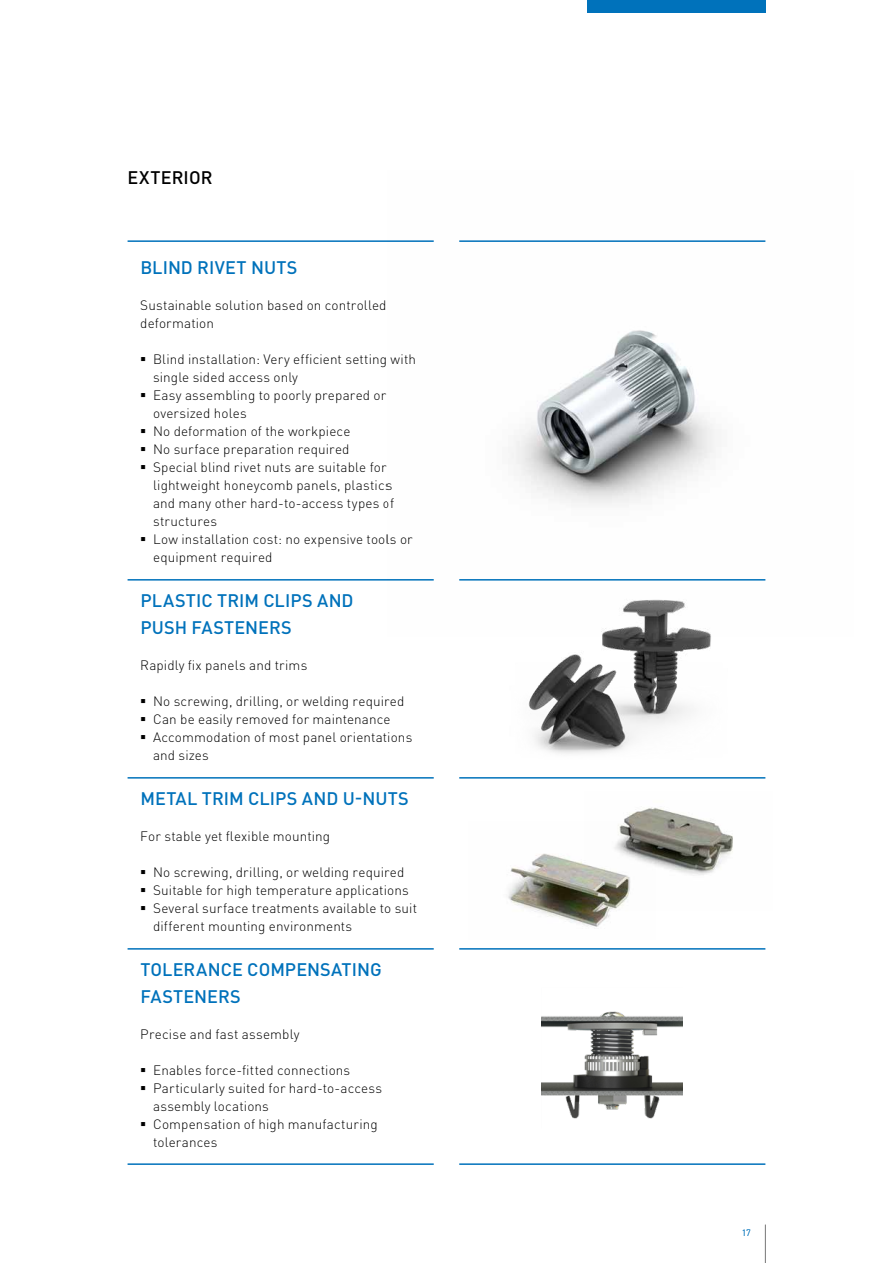
<style>
.page{position:relative;width:893px;height:1263px;background:#fff}
.page>*{position:absolute;margin:0;border:0;box-sizing:border-box;transform-origin:0 0}
.t1{font:500 18px/27px "DINOT";letter-spacing:.005em;color:#0072bb}
.t2{font:500 18px "DINOT";letter-spacing:.005em;color:#000}
.t3{font:300 13.5px/18px "DINOT";letter-spacing:.01em;color:#000}
.t4{font:300 9px "DINOT";color:#0072bb}
</style>
<div class="page">
<div style="left:587px;top:0;width:178px;height:13px;background:#0072bb"></div>
<hr style="left:765px;top:1225px;width:1px;height:38px;background:#878787">
<hr style="left:128px;top:240px;width:306px;height:2px;background:#0072bb">
<hr style="left:128px;top:579px;width:306px;height:2px;background:#0072bb">
<hr style="left:128px;top:777px;width:306px;height:2px;background:#0072bb">
<hr style="left:459px;top:777px;width:306px;height:2px;background:#0072bb">
<hr style="left:128px;top:948px;width:306px;height:2px;background:#0072bb">
<hr style="left:128px;top:1163px;width:306px;height:2px;background:#0072bb">
<hr style="left:459px;top:948px;width:306px;height:2px;background:#0072bb">
<hr style="left:459px;top:1163px;width:306px;height:2px;background:#0072bb">
<img style="left:387px;top:240px;width:379px;height:341px">
<img style="left:542px;top:1011px;width:141px;height:108px">
<img style="left:528px;top:599px;width:183px;height:155px">
<img style="left:624px;top:807px;width:109px;height:68px">
<img style="left:508px;top:821px;width:148px;height:106px">
<h1 class="t2" style="left:128px;top:165px;width:86px">EXTERIOR</h1>
<h1 class="t1" style="left:140px;top:253px;width:159px">BLIND RIVET NUTS</h1>
<p class="t3" style="left:140px;top:295px;width:248px">Sustainable solution based on controlled deformation</p>
<p class="t3" style="left:153px;top:349px;width:264px;text-indent:-13px">▪ Blind installation: Very efficient setting with single sided access only</p>
<p class="t3" style="left:153px;top:385px;width:235px;text-indent:-13px">▪ Easy assembling to poorly prepared or oversized holes</p>
<p class="t3" style="left:140px;top:421px;width:212px">▪ No deformation of the workpiece</p>
<p class="t3" style="left:140px;top:439px;width:211px">▪ No surface preparation required</p>
<p class="t3" style="left:153px;top:457px;width:243px;text-indent:-13px">▪ Special blind rivet nuts are suitable for lightweight honeycomb panels, plastics and many other hard-to-access types of structures</p>
<p class="t3" style="left:153px;top:529px;width:261px;text-indent:-13px">▪ Low installation cost: no expensive tools or equipment required</p>
<h1 class="t1" style="left:140px;top:586px;width:215px">PLASTIC TRIM CLIPS AND<br>PUSH FASTENERS</h1>
<p class="t3" style="left:140px;top:655px;width:169px">Rapidly fix panels and trims</p>
<p class="t3" style="left:140px;top:691px;width:266px">▪ No screwing, drilling, or welding required</p>
<p class="t3" style="left:140px;top:709px;width:252px">▪ Can be easily removed for maintenance</p>
<p class="t3" style="left:153px;top:727px;width:261px;text-indent:-13px">▪ Accommodation of most panel orientations and sizes</p>
<h1 class="t1" style="left:140px;top:784px;width:270px">METAL TRIM CLIPS AND U-NUTS</h1>
<p class="t3" style="left:140px;top:826px;width:191px">For stable yet flexible mounting</p>
<p class="t3" style="left:140px;top:862px;width:266px">▪ No screwing, drilling, or welding required</p>
<p class="t3" style="left:140px;top:880px;width:270px">▪ Suitable for high temperature applications</p>
<p class="t3" style="left:153px;top:898px;width:265px;text-indent:-13px">▪ Several surface treatments available to suit different mounting environments</p>
<h1 class="t1" style="left:140px;top:955px;width:243px">TOLERANCE COMPENSATING<br>FASTENERS</h1>
<p class="t3" style="left:140px;top:1024px;width:161px">Precise and fast assembly</p>
<p class="t3" style="left:140px;top:1060px;width:211px">▪ Enables force-fitted connections</p>
<p class="t3" style="left:153px;top:1078px;width:231px;text-indent:-13px">▪ Particularly suited for hard-to-access assembly locations</p>
<p class="t3" style="left:153px;top:1114px;width:226px;text-indent:-13px">▪ Compensation of high manufacturing tolerances</p>
<p class="t4" style="left:742px;top:1227px;width:11px">17</p>
</div>
